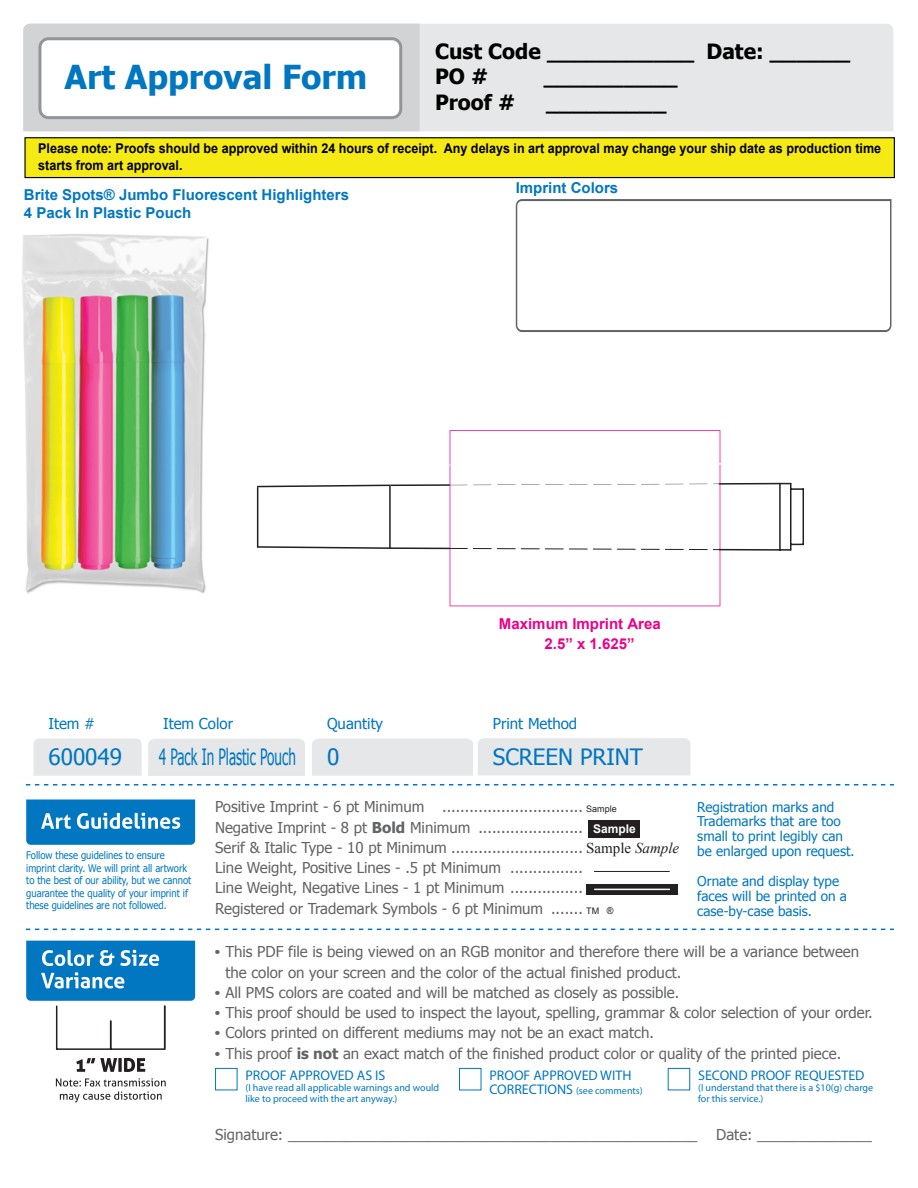
<style>
.page{position:relative;width:918px;height:1188px;background:#fff}
.page>*{position:absolute;margin:0;border:0;box-sizing:border-box;transform-origin:0 0}
.t1{font:700 33px "Tahoma";color:#0077c0}
.t2{font:22.5px "Tahoma";color:#0077c0;scale:.6 1}
.t3{font:22.5px "Tahoma";color:#0077c0}
.t4{font:700 21px/25.2px "Tahoma";color:#000}
.t5{font:15px/20.2px "Tahoma";color:#636466}
.t6{font:700 15px/18px "Arial";color:#0077c0}
.t7{font:15px "Tahoma";color:#0077c0}
.t8{font:700 15px "Arial";color:#eb008b}
.t9{font:700 13.95px "Myriad";color:#0077c0}
.t10{font:13.5px/15px "Tahoma";color:#0077c0}
.t11{font:700 13.5px/16.5px "Arial";color:#000;scale:.93 1}
.t12{font:10.5px/12.6px "Tahoma";color:#0077c0;scale:.9 1}
.t13{font:10.05px/11.4px "Myriad";color:#0077c0}
.s1{font-family:"Arial";font-size:9px;color:#231f20}
.s2{font-weight:700}
.s3{font-family:"Arial";font-weight:700;font-size:12px;color:#fff}
.s4{font-family:"Times New Roman";color:#231f20}
.s5{font-family:"Times New Roman";font-style:italic;color:#231f20}
.s6{font-family:"Arial";font-size:9.45px;color:#231f20}
.s7{font-weight:700;font-size:13.95px}
</style>
<div class="page">
<img style="left:22px;top:234px;width:187px;height:360px">
<div style="left:33px;top:739px;width:109px;height:37px;background:#e6e7e8"></div>
<div style="left:148px;top:739px;width:157px;height:37px;background:#e6e7e8"></div>
<div style="left:312px;top:738px;width:379px;height:38px;background:#e6e7e8"></div>
<svg style="left:26px;top:800px;width:169px;height:45px;background:#1f87c7"></svg>
<svg style="left:26px;top:941px;width:169px;height:109px"></svg>
<hr style="left:164px;top:1006px;width:1px;height:43px;background:#231f20">
<svg style="left:56px;top:1078px;width:110px;height:24px"></svg>
<svg style="left:76px;top:1058px;width:69px;height:14px"></svg>
<svg style="left:26px;top:929px;width:868px;height:1px"></svg>
<svg style="left:26px;top:784px;width:868px;height:2px"></svg>
<div style="left:420px;top:24px;width:474px;height:107px;background:#e6e7e8"></div>
<svg style="left:23px;top:24px;width:397px;height:107px"></svg>
<div style="left:588px;top:820px;width:52px;height:18px;background:#231f20"></div>
<svg style="left:586px;top:884px;width:92px;height:11px"></svg>
<hr style="left:594px;top:889px;width:76px;height:1px;background:#fff">
<hr style="left:594px;top:871px;width:76px;height:1px;background:#231f20">
<div style="left:215px;top:1068px;width:23px;height:22px;border:1px solid #0077c0"></div>
<div style="left:459px;top:1068px;width:23px;height:22px;border:1px solid #0077c0"></div>
<svg style="left:450px;top:430px;width:270px;height:176px"></svg>
<hr style="left:719px;top:549px;width:61px;height:2px;background:#231f20">
<hr style="left:719px;top:483px;width:62px;height:2px;background:#231f20">
<svg style="left:256px;top:484px;width:464px;height:66px"></svg>
<svg style="left:781px;top:483px;width:22px;height:7px"></svg>
<svg style="left:780px;top:544px;width:23px;height:7px"></svg>
<hr style="left:803px;top:489px;width:1px;height:55px;background:#231f20">
<hr style="left:790px;top:484px;width:1px;height:66px;background:#231f20">
<hr style="left:779px;top:484px;width:2px;height:66px;background:#231f20">
<svg style="left:516px;top:199px;width:376px;height:133px"></svg>
<div style="left:24px;top:137px;width:871px;height:41px;background:#f5ea14;border:1px solid #000"></div>
<h1 class="t1" style="left:64px;top:54px;width:304px">Art Approval Form</h1>
<h3 class="t4" style="left:435px;top:38px;width:417px">Cust Code ___________ Date: ______<br>PO #</h3>
<h3 class="t4" style="left:544px;top:63px;width:135px">__________</h3>
<h3 class="t4" style="left:435px;top:88px;width:82px">Proof #</h3>
<h3 class="t4" style="left:546px;top:88px;width:122px">_________</h3>
<p class="t11" style="left:38px;top:141px;width:908px">Please note: Proofs should be approved within 24 hours of receipt. Any delays in art approval may change your ship date as production time starts from art approval.</p>
<p class="t6" style="left:24px;top:186px;width:327px">Brite Spots® Jumbo Fluorescent Highlighters<br>4 Pack In Plastic Pouch</p>
<p class="t6" style="left:516px;top:179px;width:104px">Imprint Colors</p>
<p class="t8" style="left:499px;top:614px;width:163px">Maximum Imprint Area</p>
<p class="t8" style="left:544px;top:634px;width:92px">2.5” x 1.625”</p>
<p class="t7" style="left:48px;top:714px;width:48px">Item #</p>
<p class="t7" style="left:163px;top:714px;width:71px">Item Color</p>
<p class="t7" style="left:327px;top:714px;width:58px">Quantity</p>
<p class="t7" style="left:493px;top:714px;width:86px">Print Method</p>
<h2 class="t3" style="left:48px;top:742px;width:75px">600049</h2>
<h2 class="t2" style="left:159px;top:742px;width:230px">4 Pack In Plastic Pouch</h2>
<h2 class="t3" style="left:327px;top:742px;width:14px">0</h2>
<h2 class="t3" style="left:493px;top:741px;width:152px">SCREEN PRINT</h2>
<p class="t12" style="left:26px;top:848px;width:185px">Follow these guidelines to ensure imprint clarity. We will print all artwork to the best of our ability, but we cannot guarantee the quality of your imprint if these guidelines are not followed.</p>
<p class="t5" style="left:215px;top:796px;width:466px">Positive Imprint - 6 pt Minimum ............................... <span class="s1">Sample<br></span>Negative Imprint - 8 pt <span class="s2">Bold</span> Minimum ....................... <span class="s3">Sample<br></span>Serif &amp; Italic Type - 10 pt Minimum ............................. <span class="s4">Sample</span> <span class="s5">Sample </span>Line Weight, Positive Lines - .5 pt Minimum ................<br>Line Weight, Negative Lines - 1 pt Minimum ................<br>Registered or Trademark Symbols - 6 pt Minimum ....... <span class="s1">TM</span> <span class="s6">®</span></p>
<p class="t10" style="left:697px;top:798px;width:159px">Registration marks and<br>Trademarks that are too small to print legibly can be enlarged upon request.</p>
<p class="t10" style="left:697px;top:873px;width:151px">Ornate and display type faces will be printed on a case-by-case basis.</p>
<p class="t5" style="left:225px;top:941px;width:635px;text-indent:-10px">● This PDF file is being viewed on an RGB monitor and therefore there will be a variance between the color on your screen and the color of the actual finished product.</p>
<p class="t5" style="left:215px;top:982px;width:466px">● All PMS colors are coated and will be matched as closely as possible.</p>
<p class="t5" style="left:215px;top:1002px;width:659px">● This proof should be used to inspect the layout, spelling, grammar &amp; color selection of your order.</p>
<p class="t5" style="left:215px;top:1022px;width:440px">● Colors printed on different mediums may not be an exact match.</p>
<p class="t5" style="left:215px;top:1042px;width:628px">● This proof <span class="s2">is not</span> an exact match of the finished product color or quality of the printed piece.</p>
<p class="t9" style="left:246px;top:1066px;width:141px">PROOF APPROVED AS IS</p>
<p class="t13" style="left:246px;top:1082px;width:195px">(I have read all applicable warnings and would like to proceed with the art anyway.)</p>
<p class="t9" style="left:489px;top:1066px;width:144px">PROOF APPROVED WITH</p>
<p class="t13" style="left:489px;top:1085px;width:155px"><span class="s7">CORRECTIONS</span> (see comments)</p>
<p class="t9" style="left:698px;top:1066px;width:168px">SECOND PROOF REQUESTED</p>
<p class="t13" style="left:698px;top:1082px;width:177px">(I understand that there is a $10(g) charge for this service.)</p>
<p class="t5" style="left:215px;top:1123px;width:484px">Signature: __________________________________________________</p>
<p class="t5" style="left:716px;top:1123px;width:157px">Date: ______________</p>
</div>
